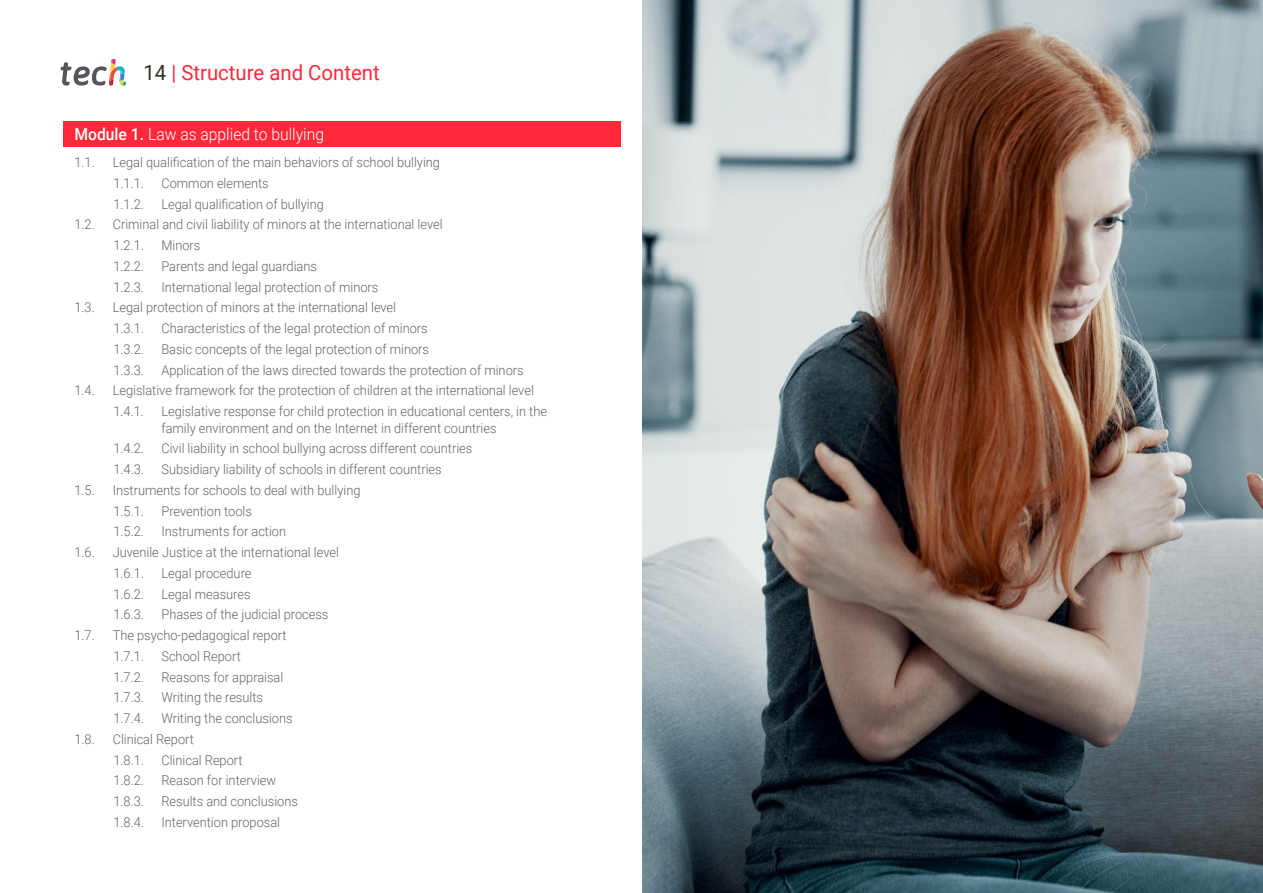
<style>
.page{position:relative;width:1263px;height:893px;background:#fff}
.page>*{position:absolute;margin:0;border:0;box-sizing:border-box;transform-origin:0 0}
.t1{font:21px "Roboto";color:#ff293a}
.t2{font:300 16.5px "Roboto";color:#fff;scale:.95 1}
.t3{font:300 13.5px/20.7px "Roboto";color:#61646a;scale:.95 1}
.s1{color:#312e20}
.s2{font-weight:500}
</style>
<div class="page">
<img style="left:642px;top:0;width:621px;height:893px">
<div style="left:63px;top:121px;width:558px;height:25px;background:#ff293a"></div>
<svg style="left:61px;top:59px;width:65px;height:27px"></svg>
<h1 class="t1" style="left:144px;top:57px;width:238px"><span class="s1">14</span> | Structure and Content</h1>
<p class="t2" style="left:74px;top:123px;width:264px"><span class="s2">Module 1.</span> Law as applied to bullying</p>
<p class="t3" style="left:74px;top:151px;width:23px">1.1.</p>
<p class="t3" style="left:113px;top:151px;width:346px">Legal qualification of the main behaviors of school bullying<br>1.1.1.</p>
<p class="t3" style="left:161px;top:172px;width:115px">Common elements</p>
<p class="t3" style="left:113px;top:193px;width:34px">1.1.2.</p>
<p class="t3" style="left:161px;top:193px;width:172px">Legal qualification of bullying</p>
<p class="t3" style="left:74px;top:214px;width:23px">1.2.</p>
<p class="t3" style="left:113px;top:214px;width:349px">Criminal and civil liability of minors at the international level<br>1.2.1.</p>
<p class="t3" style="left:161px;top:234px;width:43px">Minors</p>
<p class="t3" style="left:113px;top:255px;width:34px">1.2.2.</p>
<p class="t3" style="left:161px;top:255px;width:165px">Parents and legal guardians</p>
<p class="t3" style="left:113px;top:276px;width:34px">1.2.3.</p>
<p class="t3" style="left:161px;top:276px;width:230px">International legal protection of minors</p>
<p class="t3" style="left:74px;top:297px;width:23px">1.3.</p>
<p class="t3" style="left:113px;top:297px;width:300px">Legal protection of minors at the international level<br>1.3.1.</p>
<p class="t3" style="left:161px;top:317px;width:282px">Characteristics of the legal protection of minors</p>
<p class="t3" style="left:113px;top:338px;width:34px">1.3.2.</p>
<p class="t3" style="left:161px;top:338px;width:283px">Basic concepts of the legal protection of minors</p>
<p class="t3" style="left:113px;top:359px;width:34px">1.3.3.</p>
<p class="t3" style="left:161px;top:359px;width:383px">Application of the laws directed towards the protection of minors</p>
<p class="t3" style="left:74px;top:380px;width:23px">1.4.</p>
<p class="t3" style="left:113px;top:380px;width:445px">Legislative framework for the protection of children at the international level<br>1.4.1.</p>
<p class="t3" style="left:161px;top:403px;width:407px;line-height:16.5px">Legislative response for child protection in educational centers, in the family environment and on the Internet in different countries</p>
<p class="t3" style="left:113px;top:438px;width:34px">1.4.2.</p>
<p class="t3" style="left:161px;top:438px;width:329px">Civil liability in school bullying across different countries</p>
<p class="t3" style="left:113px;top:458px;width:34px">1.4.3.</p>
<p class="t3" style="left:161px;top:458px;width:296px">Subsidiary liability of schools in different countries</p>
<p class="t3" style="left:74px;top:479px;width:23px">1.5.</p>
<p class="t3" style="left:113px;top:479px;width:262px">Instruments for schools to deal with bullying<br>1.5.1.</p>
<p class="t3" style="left:161px;top:500px;width:97px">Prevention tools</p>
<p class="t3" style="left:113px;top:521px;width:34px">1.5.2.</p>
<p class="t3" style="left:161px;top:521px;width:133px">Instruments for action</p>
<p class="t3" style="left:74px;top:541px;width:23px">1.6.</p>
<p class="t3" style="left:113px;top:541px;width:240px">Juvenile Justice at the international level<br>1.6.1.</p>
<p class="t3" style="left:161px;top:562px;width:96px">Legal procedure</p>
<p class="t3" style="left:113px;top:583px;width:34px">1.6.2.</p>
<p class="t3" style="left:161px;top:583px;width:95px">Legal measures</p>
<p class="t3" style="left:113px;top:604px;width:34px">1.6.3.</p>
<p class="t3" style="left:161px;top:604px;width:177px">Phases of the judicial process</p>
<p class="t3" style="left:74px;top:624px;width:23px">1.7.</p>
<p class="t3" style="left:113px;top:624px;width:185px">The psycho-pedagogical report<br>1.7.1.</p>
<p class="t3" style="left:161px;top:645px;width:85px">School Report</p>
<p class="t3" style="left:113px;top:666px;width:34px">1.7.2.</p>
<p class="t3" style="left:161px;top:666px;width:130px">Reasons for appraisal</p>
<p class="t3" style="left:113px;top:687px;width:34px">1.7.3.</p>
<p class="t3" style="left:161px;top:687px;width:108px">Writing the results</p>
<p class="t3" style="left:113px;top:707px;width:34px">1.7.4.</p>
<p class="t3" style="left:161px;top:707px;width:140px">Writing the conclusions</p>
<p class="t3" style="left:74px;top:728px;width:23px">1.8.</p>
<p class="t3" style="left:113px;top:728px;width:87px">Clinical Report<br>1.8.1.</p>
<p class="t3" style="left:161px;top:749px;width:87px">Clinical Report</p>
<p class="t3" style="left:113px;top:770px;width:34px">1.8.2.</p>
<p class="t3" style="left:161px;top:770px;width:122px">Reason for interview</p>
<p class="t3" style="left:113px;top:790px;width:34px">1.8.3.</p>
<p class="t3" style="left:161px;top:790px;width:145px">Results and conclusions</p>
<p class="t3" style="left:113px;top:811px;width:34px">1.8.4.</p>
<p class="t3" style="left:161px;top:811px;width:126px">Intervention proposal</p>
</div>
